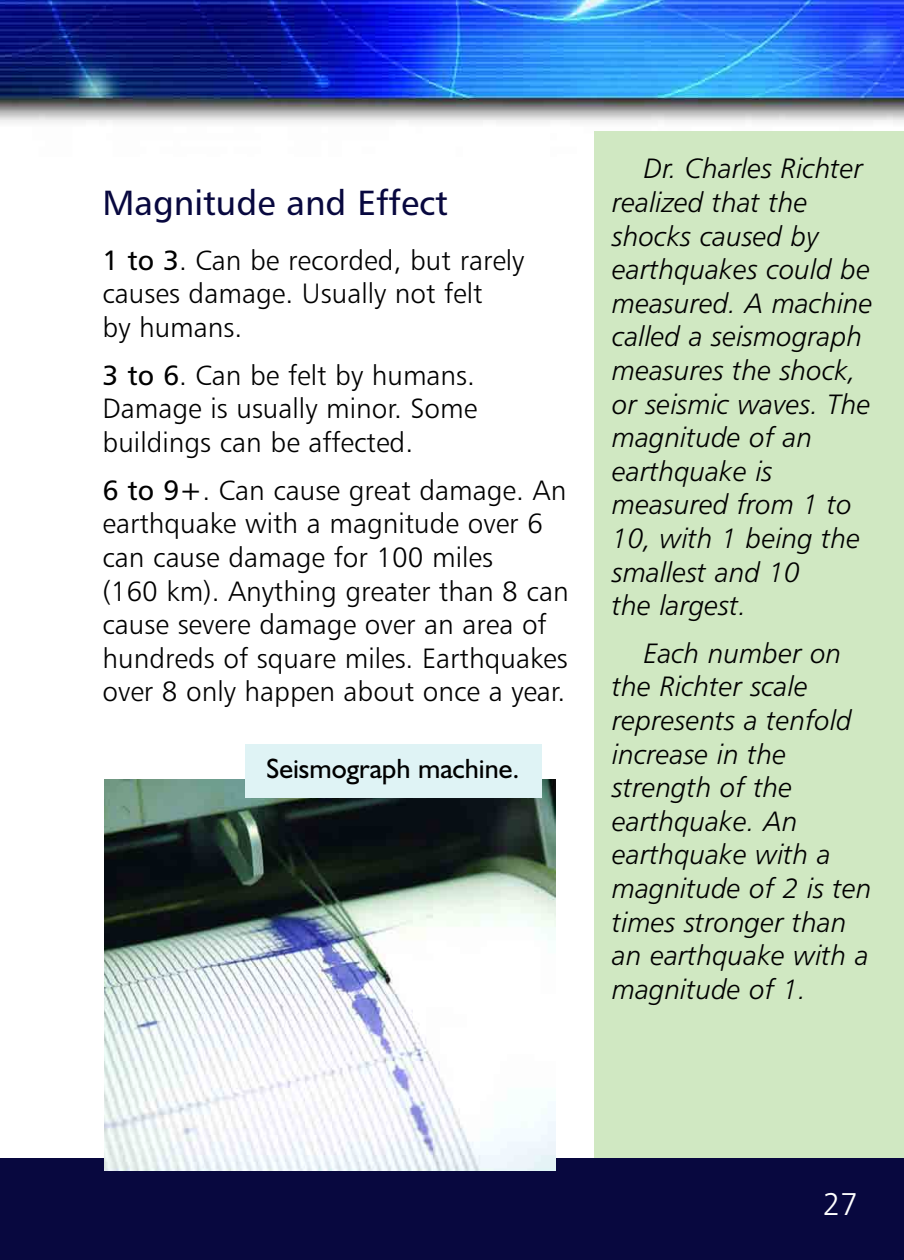
<style>
.page{position:relative;width:904px;height:1260px;background:#fff}
.page>*{position:absolute;margin:0;border:0;box-sizing:border-box;transform-origin:0 0}
.t1{font:35px "Humanist 777 BT Roman B";color:#08083f}
.t2{font:31.5px "Humanist 777 BT Light B";color:#fff}
.t3{font:28px/33.6px "Humanist 777 BT Light Italic B";color:#000}
.t4{font:28px/33.6px "Humanist 777 BT Light B";color:#000}
.t5{font:28px "Humanist 521 BT";color:#000}
.s1{font-family:"Humanist 777 BT Roman B"}
</style>
<div class="page">
<img style="left:0;top:0;width:903px;height:123px">
<div style="left:594px;top:131px;width:309px;height:1049px;background:#d0e8c2"></div>
<div style="left:0;top:1158px;width:903px;height:102px;background:#08083f"></div>
<img style="left:104px;top:780px;width:451px;height:391px">
<div style="left:244px;top:745px;width:297px;height:53px;background:#dff3f5"></div>
<p class="t1" style="left:102px;top:189px;width:347px">Magnitude and Effect</p>
<p class="t4" style="left:102px;top:246px;width:423px"><span class="s1">1 to 3</span>. Can be recorded, but rarely causes damage. Usually not felt<br>by humans.</p>
<p class="t4" style="left:102px;top:361px;width:376px;text-align:justify"><span class="s1">3 to 6</span>. Can be felt by humans.<br>Damage is usually minor. Some buildings can be affected.</p>
<p class="t4" style="left:102px;top:475px;width:467px"><span class="s1">6 to 9+</span>. Can cause great damage. An earthquake with a magnitude over 6 can cause damage for 100 miles<br>(160 km). Anything greater than 8 can cause severe damage over an area of hundreds of square miles. Earthquakes over 8 only happen about once a year.</p>
<p class="t5" style="left:266px;top:759px;width:254px">Seismograph machine.</p>
<p class="t3" style="left:612px;top:154px;width:262px;text-indent:32px">Dr. Charles Richter realized that the shocks caused by earthquakes could be measured. A machine called a seismograph measures the shock, or seismic waves. The magnitude of an earthquake is measured from 1 to<br>10, with 1 being the smallest and 10<br>the largest.</p>
<p class="t3" style="left:612px;top:639px;width:261px;text-indent:32px">Each number on the Richter scale represents a tenfold increase in the strength of the earthquake. An earthquake with a magnitude of 2 is ten times stronger than an earthquake with a magnitude of 1.</p>
<p class="t2" style="left:822px;top:1191px;width:37px">27</p>
</div>
